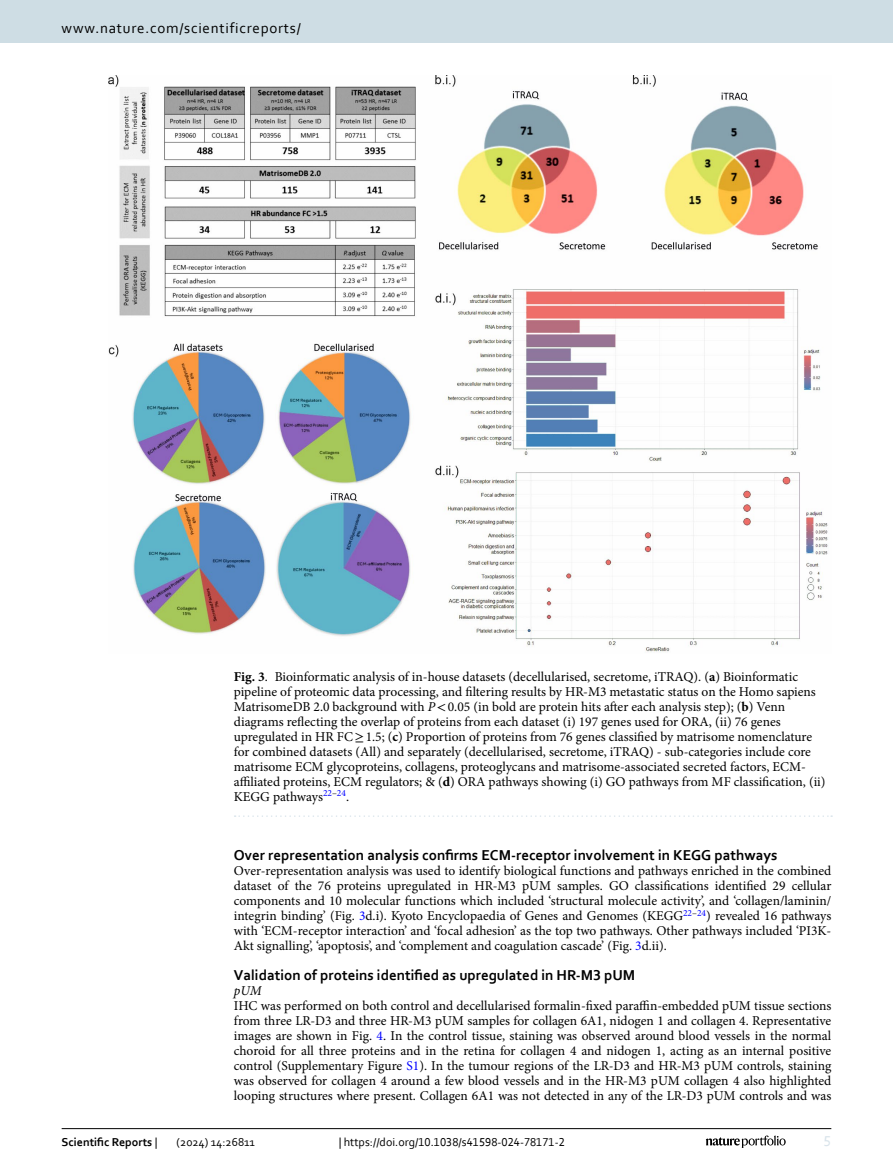
<style>
.page{position:relative;width:893px;height:1174px;background:#fff}
.page>*{position:absolute;margin:0;border:0;box-sizing:border-box;transform-origin:0 0}
.Head_2{font:700 15px "Corbel";color:#000}
.t1{font:15px "Corbel";letter-spacing:.05em;color:#000}
.t2{font:15px "Corbel";color:#d9e4eb}
.Body_Text{font:13.5px/15px "Minion Pro";color:#000;text-align:justify}
.Figure_Caption{font:13.5px/15px "Minion Pro";letter-spacing:-.005em;color:#000}
.Head_3_after_2{font:italic 13.5px "Minion Pro";color:#000}
.t3{font:12px "Corbel";color:#000}
.t4{font:700 12px "Corbel";color:#000}
.s1{font-weight:700}
.s2{font-style:italic}
.s3{font-family:"STIX"}
.s4{color:#00f}
.s5{font-weight:400}
</style>
<div class="page">
<img style="left:108px;top:76px;width:720px;height:576px">
<svg style="left:235px;top:815px;width:597px;height:2px"></svg>
<hr style="left:62px;top:1128px;width:769px;height:1px;background:#000">
<svg style="left:706px;top:1135px;width:80px;height:12px"></svg>
<div style="left:0;top:0;width:893px;height:43px;background:#cedde4"></div>
<p class="t1" style="left:62px;top:18px;width:241px">www.nature.com/scientificreports/</p>
<p class="Figure_Caption" style="left:234px;top:669px;width:593px"><span class="s1">Fig. 3</span>. Bioinformatic analysis of in-house datasets (decellularised, secretome, iTRAQ). (<span class="s1">a</span>) Bioinformatic pipeline of proteomic data processing, and filtering results by HR-M3 metastatic status on the Homo sapiens MatrisomeDB 2.0 background with <span class="s2">P</span><span class="s3">&lt;</span>0.05 (in bold are protein hits after each analysis step); (<span class="s1">b</span>) Venn diagrams reflecting the overlap of proteins from each dataset (i) 197 genes used for ORA, (ii) 76 genes upregulated in HR FC<span class="s3">≥</span>1.5; (<span class="s1">c</span>) Proportion of proteins from 76 genes classified by matrisome nomenclature for combined datasets (All) and separately (decellularised, secretome, iTRAQ) - sub-categories include core matrisome ECM glycoproteins, collagens, proteoglycans and matrisome-associated secreted factors, ECM&shy;affiliated proteins, ECM regulators; &amp; (<span class="s1">d</span>) ORA pathways showing (i) GO pathways from MF classification, (ii)<br>KEGG pathways<sup>22</sup><sup>–</sup><sup>24</sup>.</p>
<p class="Head_2" style="left:234px;top:846px;width:545px">Over representation analysis confirms ECM-receptor involvement in KEGG pathways</p>
<p class="Body_Text" style="left:234px;top:863px;width:599px">Over-representation analysis was used to identify biological functions and pathways enriched in the combined dataset of the 76 proteins upregulated in HR-M3 pUM samples. GO classifications identified 29 cellular components and 10 molecular functions which included ‘structural molecule activity’, and ‘collagen/laminin/ integrin binding’ (Fig. <span class="s4">3</span>d.i). Kyoto Encyclopaedia of Genes and Genomes (KEGG<sup>22</sup><sup>–</sup><sup>24</sup>) revealed 16 pathways with ‘ECM-receptor interaction’ and ‘focal adhesion’ as the top two pathways. Other pathways included ‘PI3K-Akt signalling’, ‘apoptosis’, and ‘complement and coagulation cascade’ (Fig. <span class="s4">3</span>d.ii).</p>
<p class="Head_2" style="left:234px;top:966px;width:403px">Validation of proteins identified as upregulated in HR-M3 pUM</p>
<p class="Head_3_after_2" style="left:234px;top:981px;width:29px">pUM</p>
<p class="Body_Text" style="left:234px;top:998px;width:599px">IHC was performed on both control and decellularised formalin-fixed paraffin-embedded pUM tissue sections from three LR-D3 and three HR-M3 pUM samples for collagen 6A1, nidogen 1 and collagen 4. Representative images are shown in Fig. <span class="s4">4</span>. In the control tissue, staining was observed around blood vessels in the normal choroid for all three proteins and in the retina for collagen 4 and nidogen 1, acting as an internal positive control (Supplementary Figure <span class="s4">S1</span>). In the tumour regions of the LR-D3 and HR-M3 pUM controls, staining was observed for collagen 4 around a few blood vessels and in the HR-M3 pUM collagen 4 also highlighted looping structures where present. Collagen 6A1 was not detected in any of the LR-D3 pUM controls and was</p>
<p class="t4" style="left:62px;top:1134px;width:97px">Scientific Reports <span class="s5">|</span></p>
<p class="t3" style="left:177px;top:1134px;width:80px">(2024) 14:26811</p>
<p class="t3" style="left:339px;top:1134px;width:228px">| https://doi.org/10.1038/s41598-024-78171-2</p>
<p class="t2" style="left:824px;top:1132px;width:9px">5</p>
</div>
